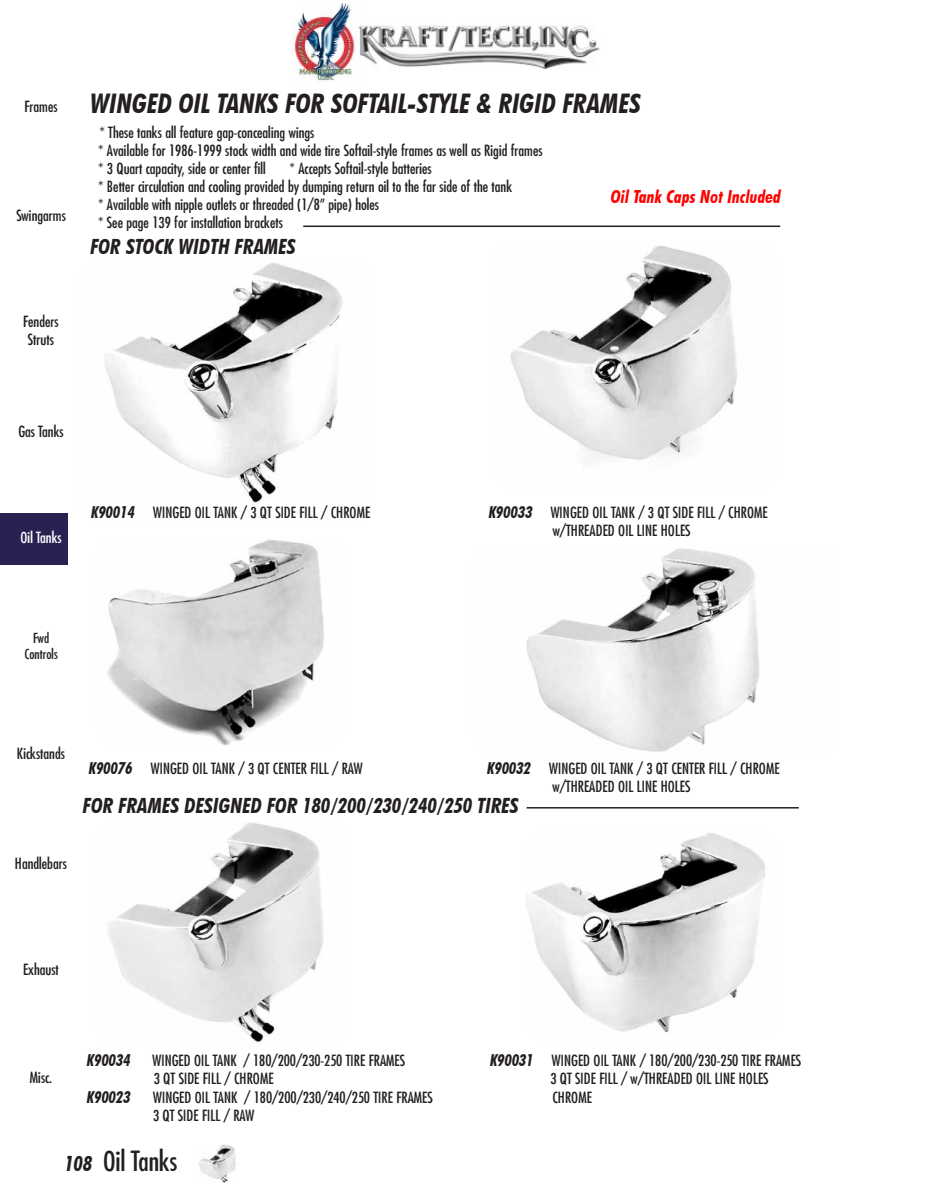
<style>
.page{position:relative;width:945px;height:1188px;background:#fff}
.page>*{position:absolute;margin:0;border:0;box-sizing:border-box;transform-origin:0 0}
.t1{font:italic 700 condensed 27px "Futura BT";color:#231f20}
.t2{font:condensed 27px "Futura";color:#231f20}
.t3{font:italic 700 condensed 21px "Futura BT";color:#231f20}
.t4{font:italic 700 condensed 18px "Futura BT";color:#f00}
.t5{font:italic 700 condensed 16.5px "Futura BT";color:#231f20}
.t6{font:condensed 15px/18px "Futura";color:#231f20}
.t7{font:condensed 15px "Futura";color:#fff}
.t8{font:condensed 13.5px/16.2px "Futura";color:#231f20;text-align:center}
.s1{font-family:"Futura BT";font-weight:700;font-style:italic;font-size:16.5px}
.s2{font-family:"Futura BT";font-weight:700;font-style:italic;font-size:21px}
</style>
<div class="page">
<img style="left:104px;top:263px;width:239px;height:240px">
<div style="left:0;top:514px;width:68px;height:51px;background:#2a2052"></div>
<img style="left:292px;top:3px;width:308px;height:80px">
<img style="left:510px;top:246px;width:227px;height:214px">
<img style="left:526px;top:548px;width:233px;height:204px">
<img style="left:108px;top:822px;width:216px;height:221px">
<img style="left:527px;top:833px;width:239px;height:200px">
<img style="left:107px;top:539px;width:217px;height:207px">
<hr style="left:527px;top:807px;width:272px;height:2px;background:#231f20">
<hr style="left:303px;top:226px;width:477px;height:1px;background:#231f20">
<img style="left:198px;top:1144px;width:38px;height:39px">
<p class="t6" style="left:25px;top:97px;width:35px">Frames</p>
<p class="t6" style="left:16px;top:206px;width:51px">Swingarms</p>
<p class="t6" style="left:23px;top:313px;width:37px;text-align:center">Fenders<br>Struts</p>
<h1 class="t1" style="left:90px;top:87px;width:553px">WINGED OIL TANKS FOR SOFTAIL-STYLE &amp; RIGID FRAMES</h1>
<p class="t6" style="left:98px;top:123px;width:446px">* These tanks all feature gap-concealing wings<br>* Available for 1986-1999 stock width and wide tire Softail-style frames as well as Rigid frames * 3 Quart capacity, side or center fill</p>
<p class="t6" style="left:98px;top:159px;width:415px;text-indent:191px">* Accepts Softail-style batteries<br>* Better circulation and cooling provided by dumping return oil to the far side of the tank * Available with nipple outlets or threaded (1/8” pipe) holes<br>* See page 139 for installation brackets</p>
<h2 class="t3" style="left:90px;top:234px;width:207px">FOR STOCK WIDTH FRAMES</h2>
<p class="t4" style="left:611px;top:186px;width:171px">Oil Tank Caps Not Included</p>
<p class="t6" style="left:18px;top:422px;width:47px">Gas Tanks</p>
<p class="t7" style="left:21px;top:528px;width:43px">Oil Tanks</p>
<p class="t6" style="left:91px;top:503px;width:281px"><span class="s1">K90014</span> WINGED OIL TANK / 3 QT SIDE FILL / CHROME</p>
<p class="t6" style="left:553px;top:503px;width:217px;text-indent:-64px"><span class="s1">K90033</span> WINGED OIL TANK / 3 QT SIDE FILL / CHROME w/THREADED OIL LINE HOLES</p>
<p class="t8" style="left:25px;top:629px;width:35px">Fwd<br>Controls</p>
<p class="t6" style="left:17px;top:745px;width:49px">Kickstands</p>
<p class="t6" style="left:89px;top:760px;width:275px"><span class="s1">K90076</span> WINGED OIL TANK / 3 QT CENTER FILL / RAW</p>
<p class="t6" style="left:553px;top:760px;width:229px;text-indent:-65px"><span class="s1">K90032</span> WINGED OIL TANK / 3 QT CENTER FILL / CHROME w/THREADED OIL LINE HOLES</p>
<h2 class="t3" style="left:83px;top:793px;width:438px">FOR FRAMES DESIGNED FOR 180/200/230/240/250 TIRES</h2>
<p class="t6" style="left:15px;top:854px;width:53px">Handlebars</p>
<p class="t6" style="left:23px;top:961px;width:37px">Exhaust</p>
<p class="t6" style="left:30px;top:1069px;width:24px">Misc.</p>
<p class="t5" style="left:87px;top:1050px;width:45px">K90034</p>
<p class="t6" style="left:153px;top:1051px;width:254px">WINGED OIL TANK / 180/200/230-250 TIRE FRAMES</p>
<p class="t6" style="left:490px;top:1051px;width:313px"><span class="s1">K90031</span> WINGED OIL TANK / 180/200/230-250 TIRE FRAMES</p>
<p class="t6" style="left:154px;top:1069px;width:121px">3 QT SIDE FILL / CHROME</p>
<p class="t6" style="left:550px;top:1069px;width:220px">3 QT SIDE FILL / w/THREADED OIL LINE HOLES</p>
<p class="t5" style="left:87px;top:1087px;width:45px">K90023</p>
<p class="t6" style="left:153px;top:1088px;width:281px">WINGED OIL TANK / 180/200/230/240/250 TIRE FRAMES</p>
<p class="t6" style="left:552px;top:1088px;width:41px">CHROME</p>
<p class="t6" style="left:153px;top:1106px;width:103px">3 QT SIDE FILL / RAW</p>
<h1 class="t2" style="left:65px;top:1144px;width:114px"><span class="s2">108</span> Oil Tanks</h1>
</div>
